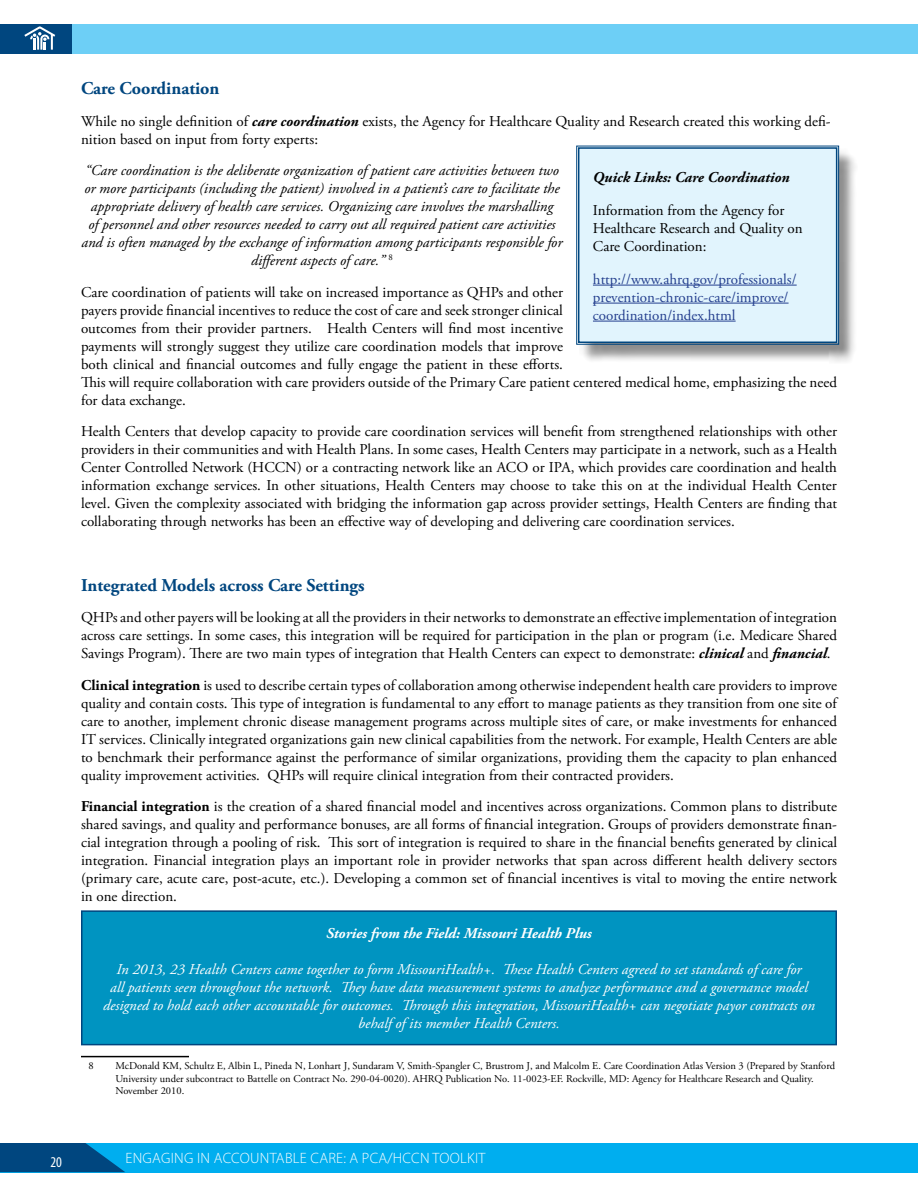
<style>
.page{position:relative;width:918px;height:1188px;background:#fff}
.page>*{position:absolute;margin:0;border:0;box-sizing:border-box;transform-origin:0 0}
.t1{font:700 18px "Adobe Garamond Pro";color:#00467f}
.t2{font:15px/18px "Adobe Garamond Pro";color:#000;text-align:justify}
.t3{font:italic 15px/18px "Adobe Garamond Pro";color:#000;text-align:center}
.t4{font:italic 15px/18px "Adobe Garamond Pro";color:#fff;text-align:center}
.t5{font:15px/18px "Adobe Garamond Pro";color:#25408f}
.t6{font:300 15px "Myriad Pro";letter-spacing:.02em;color:#fff}
.t7{font:italic 700 15px "Adobe Garamond Pro";color:#fff}
.t8{font:italic 700 15px "Adobe Garamond Pro";color:#000}
.t9{font:condensed 15px "Myriad Pro";color:#fff}
.t10{font:10.5px/12.6px "Adobe Garamond Pro";color:#000}
.s1{font-weight:700;font-style:italic}
.s2{font-weight:700}
</style>
<div class="page">
<div style="left:0;top:1143px;width:918px;height:29px;background:#00aeef"></div>
<div style="left:0;top:25px;width:918px;height:29px;background:#6dcff6"></div>
<svg style="left:0;top:1143px;width:125px;height:29px"></svg>
<div style="left:0;top:24px;width:72px;height:29px;background:#00467f"></div>
<svg style="left:24px;top:26px;width:31px;height:24px"></svg>
<hr style="left:81px;top:1056px;width:108px;height:1px;background:#000">
<div style="left:579px;top:148px;width:278px;height:215px;background:#000;opacity:.45"></div>
<div style="left:576px;top:146px;width:263px;height:199px;background:#e1f4fd"></div>
<div style="left:578px;top:147px;width:259px;height:196px;border:2px solid #00467f"></div>
<div style="left:82px;top:911px;width:754px;height:134px;background:#0094c1"></div>
<div style="left:81px;top:910px;width:756px;height:135px;border:2px solid #00467f"></div>
<p class="t1" style="left:81px;top:78px;width:140px">Care Coordination</p>
<p class="t2" style="left:81px;top:112px;width:751px">While no single definition of <span class="s1">care coordination</span> exists, the Agency for Healthcare Quality and Research created this working defi&shy;nition based on input from forty experts:</p>
<p class="t3" style="left:81px;top:162px;width:483px">“Care coordination is the deliberate organization of patient care activities between two or more participants (including the patient) involved in a patient’s care to facilitate the appropriate delivery of health care services. Organizing care involves the marshalling<br>of personnel and other resources needed to carry out all required patient care activities and is often managed by the exchange of information among participants responsible for different aspects of care.” <sup>8</sup></p>
<p class="t2" style="left:81px;top:283px;width:758px;text-align:left">Care coordination of patients will take on increased importance as QHPs and other<br>payers provide financial incentives to reduce the cost of care and seek stronger clinical<br>outcomes from their provider partners. Health Centers will find most incentive<br>payments will strongly suggest they utilize care coordination models that improve<br>both clinical and financial outcomes and fully engage the patient in these efforts.<br>This will require collaboration with care providers outside of the Primary Care patient centered medical home, emphasizing the need for data exchange.</p>
<p class="t2" style="left:81px;top:423px;width:758px">Health Centers that develop capacity to provide care coordination services will benefit from strengthened relationships with other providers in their communities and with Health Plans. In some cases, Health Centers may participate in a network, such as a Health Center Controlled Network (HCCN) or a contracting network like an ACO or IPA, which provides care coordination and health information exchange services. In other situations, Health Centers may choose to take this on at the individual Health Center level. Given the complexity associated with bridging the information gap across provider settings, Health Centers are finding that collaborating through networks has been an effective way of developing and delivering care coordination services.</p>
<p class="t8" style="left:593px;top:168px;width:198px">Quick Links: Care Coordination</p>
<p class="t2" style="left:593px;top:201px;width:211px;text-align:left">Information from the Agency for<br>Healthcare Research and Quality on<br>Care Coordination:</p>
<p class="t5" style="left:593px;top:270px;width:205px">http://www.ahrq.gov/professionals/ prevention-chronic-care/improve/ coordination/index.html</p>
<p class="t1" style="left:81px;top:574px;width:285px">Integrated Models across Care Settings</p>
<p class="t2" style="left:81px;top:609px;width:758px">QHPs and other payers will be looking at all the providers in their networks to demonstrate an effective implementation of integration across care settings. In some cases, this integration will be required for participation in the plan or program (i.e. Medicare Shared Savings Program). There are two main types of integration that Health Centers can expect to demonstrate: <span class="s1">clinical</span> and <span class="s1">financial</span>.</p>
<p class="t2" style="left:81px;top:676px;width:758px"><span class="s2">Clinical integration</span> is used to describe certain types of collaboration among otherwise independent health care providers to improve quality and contain costs. This type of integration is fundamental to any effort to manage patients as they transition from one site of care to another, implement chronic disease management programs across multiple sites of care, or make investments for enhanced IT services. Clinically integrated organizations gain new clinical capabilities from the network. For example, Health Centers are able to benchmark their performance against the performance of similar organizations, providing them the capacity to plan enhanced quality improvement activities. QHPs will require clinical integration from their contracted providers.</p>
<p class="t2" style="left:81px;top:798px;width:758px"><span class="s2">Financial integration</span> is the creation of a shared financial model and incentives across organizations. Common plans to distribute shared savings, and quality and performance bonuses, are all forms of financial integration. Groups of providers demonstrate finan&shy;cial integration through a pooling of risk. This sort of integration is required to share in the financial benefits generated by clinical integration. Financial integration plays an important role in provider networks that span across different health delivery sectors (primary care, acute care, post-acute, etc.). Developing a common set of financial incentives is vital to moving the entire network in one direction.</p>
<p class="t7" style="left:326px;top:925px;width:267px">Stories from the Field: Missouri Health Plus</p>
<p class="t4" style="left:103px;top:961px;width:713px">In 2013, 23 Health Centers came together to form MissouriHealth+. These Health Centers agreed to set standards of care for<br>all patients seen throughout the network. They have data measurement systems to analyze performance and a governance model designed to hold each other accountable for outcomes. Through this integration, MissouriHealth+ can negotiate payor contracts on behalf of its member Health Centers.</p>
<p class="t10" style="left:88px;top:1060px;width:7px">8</p>
<p class="t10" style="left:115px;top:1060px;width:721px">McDonald KM, Schultz E, Albin L, Pineda N, Lonhart J, Sundaram V, Smith-Spangler C, Brustrom J, and Malcolm E. Care Coordination Atlas Version 3 (Prepared by Stanford<br>University under subcontract to Battelle on Contract No. 290-04-0020). AHRQ Publication No. 11-0023-EF. Rockville, MD: Agency for Healthcare Research and Quality.<br>November 2010.</p>
<p class="t9" style="left:51px;top:1154px;width:13px">20</p>
<p class="t6" style="left:125px;top:1149px;width:287px">ENGAGING IN ACCOUNTABLE CARE: A PCA/HCCN</p>
<p class="t6" style="left:433px;top:1149px;width:10px">TOOL</p>
<p class="t6" style="left:467px;top:1149px;width:14px">KIT</p>
</div>
